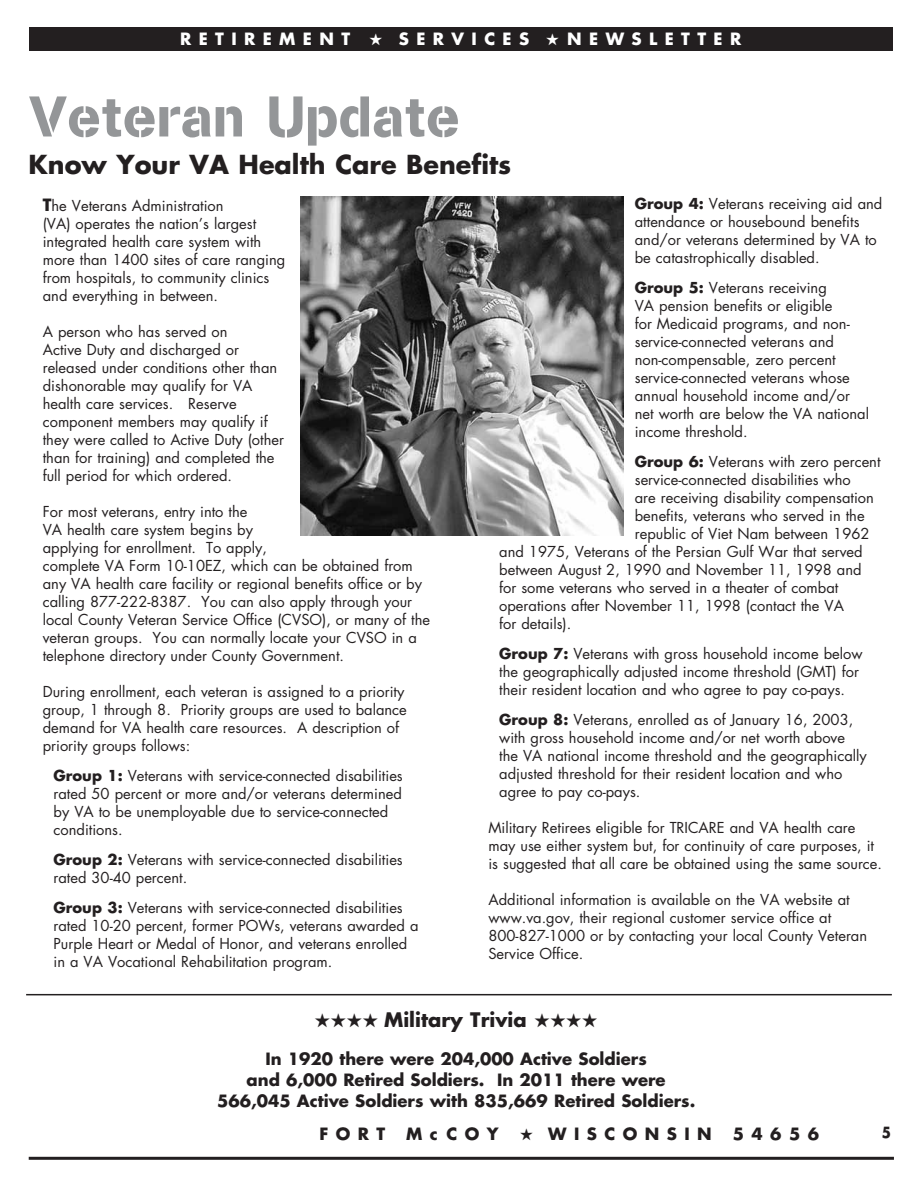
<style>
.page{position:relative;width:918px;height:1188px;background:#fff}
.page>*{position:absolute;margin:0;border:0;box-sizing:border-box;transform-origin:0 0}
.t1{font:60px "Cargo D";color:#949698}
.t2{font:700 25.5px "Futura";color:#231f20}
.t3{font:700 19.5px "Futura";color:#231f20}
.t4{font:700 16.5px/21px "Futura";color:#231f20;text-align:center}
.t5{font:700 16.5px "Futura";letter-spacing:.45em;color:#fff}
.t6{font:700 16.5px "Futura";letter-spacing:.45em;color:#231f20}
.t7{font:700 15px "Futura";color:#231f20;scale:.9 1}
.t8{font:14.7px/18px "Futura";color:#231f20}
.s1{font-weight:700;font-size:16.5px}
.s2{font-weight:700}
</style>
<div class="page">
<div style="left:29px;top:27px;width:864px;height:24px;background:#231f20"></div>
<hr style="left:29px;top:1157px;width:865px;height:3px;background:#231f20">
<img style="left:300px;top:196px;width:324px;height:339px">
<hr style="left:26px;top:994px;width:866px;height:1px;background:#231f20">
<p class="t5" style="left:180px;top:28px;width:563px">RETIREMENT ★ SERVICES ★NEWSLETTER</p>
<h1 class="t1" style="left:28px;top:81px;width:433px">Veteran Update</h1>
<h2 class="t2" style="left:28px;top:147px;width:484px">Know Your VA Health Care Benefits</h2>
<p class="t8" style="left:43px;top:196px;width:244px"><span class="s1">T</span>he Veterans Administration<br>(VA) operates the nation’s largest integrated health care system with more than 1400 sites of care ranging from hospitals, to community clinics and everything in between.</p>
<p class="t8" style="left:43px;top:322px;width:243px">A person who has served on<br>Active Duty and discharged or released under conditions other than dishonorable may qualify for VA health care services. Reserve component members may qualify if they were called to Active Duty (other than for training) and completed the full period for which ordered.</p>
<p class="t8" style="left:43px;top:502px;width:389px">For most veterans, entry into the<br>VA health care system begins by<br>applying for enrollment. To apply,<br>complete VA Form 10-10EZ, which can be obtained from any VA health care facility or regional benefits office or by calling 877-222-8387. You can also apply through your local County Veteran Service Office (CVSO), or many of the veteran groups. You can normally locate your CVSO in a telephone directory under County Government.</p>
<p class="t8" style="left:43px;top:682px;width:366px">During enrollment, each veteran is assigned to a priority group, 1 through 8. Priority groups are used to balance demand for VA health care resources. A description of priority groups follows:</p>
<p class="t8" style="left:54px;top:766px;width:351px"><span class="s2">Group 1:</span> Veterans with service-connected disabilities rated 50 percent or more and/or veterans determined by VA to be unemployable due to service-connected conditions.</p>
<p class="t8" style="left:54px;top:850px;width:351px"><span class="s2">Group 2:</span> Veterans with service-connected disabilities rated 30-40 percent.</p>
<p class="t8" style="left:54px;top:898px;width:367px"><span class="s2">Group 3:</span> Veterans with service-connected disabilities rated 10-20 percent, former POWs, veterans awarded a Purple Heart or Medal of Honor, and veterans enrolled in a VA Vocational Rehabilitation program.</p>
<p class="t8" style="left:635px;top:195px;width:249px"><span class="s2">Group 4:</span> Veterans receiving aid and attendance or housebound benefits and/or veterans determined by VA to be catastrophically disabled.</p>
<p class="t8" style="left:635px;top:279px;width:236px"><span class="s2">Group 5:</span> Veterans receiving<br>VA pension benefits or eligible<br>for Medicaid programs, and non&shy;service-connected veterans and non-compensable, zero percent service-connected veterans whose annual household income and/or net worth are below the VA national income threshold.</p>
<p class="t8" style="left:635px;top:453px;width:247px"><span class="s2">Group 6:</span> Veterans with zero percent</p>
<p class="t8" style="left:635px;top:471px;width:218px">service-connected disabilities who</p>
<p class="t8" style="left:635px;top:489px;width:241px">are receiving disability compensation</p>
<p class="t8" style="left:635px;top:507px;width:231px">benefits, veterans who served in the</p>
<p class="t8" style="left:635px;top:525px;width:236px">republic of Viet Nam between 1962</p>
<p class="t8" style="left:499px;top:543px;width:365px">and 1975, Veterans of the Persian Gulf War that served</p>
<p class="t8" style="left:499px;top:561px;width:364px">between August 2, 1990 and November 11, 1998 and</p>
<p class="t8" style="left:499px;top:579px;width:341px">for some veterans who served in a theater of combat</p>
<p class="t8" style="left:499px;top:597px;width:346px">operations after November 11, 1998 (contact the VA</p>
<p class="t8" style="left:499px;top:615px;width:74px">for details).</p>
<p class="t8" style="left:499px;top:645px;width:365px"><span class="s2">Group 7:</span> Veterans with gross household income below the geographically adjusted income threshold (GMT) for their resident location and who agree to pay co-pays.</p>
<p class="t8" style="left:499px;top:711px;width:369px"><span class="s2">Group 8:</span> Veterans, enrolled as of January 16, 2003, with gross household income and/or net worth above the VA national income threshold and the geographically adjusted threshold for their resident location and who agree to pay co-pays.</p>
<p class="t8" style="left:488px;top:818px;width:395px">Military Retirees eligible for TRICARE and VA health care may use either system but, for continuity of care purposes, it is suggested that all care be obtained using the same source.</p>
<p class="t8" style="left:488px;top:890px;width:380px">Additional information is available on the VA website at www.va.gov, their regional customer service office at 800-827-1000 or by contacting your local County Veteran Service Office.</p>
<h3 class="t3" style="left:315px;top:1006px;width:285px">★★★★ Military Trivia ★★★★</h3>
<p class="t4" style="left:217px;top:1048px;width:480px">In 1920 there were 204,000 Active Soldiers<br>and 6,000 Retired Soldiers. In 2011 there were<br>566,045 Active Soldiers with 835,669 Retired Soldiers.</p>
<p class="t4" style="left:319px;top:1123px;width:67px">FORT</p>
<p class="t4" style="left:406px;top:1123px;width:94px">McCOY</p>
<p class="t6" style="left:520px;top:1122px;width:193px">★ WISCONSIN</p>
<p class="t4" style="left:733px;top:1123px;width:88px">54656</p>
<p class="t7" style="left:882px;top:1122px;width:12px">5</p>
</div>
